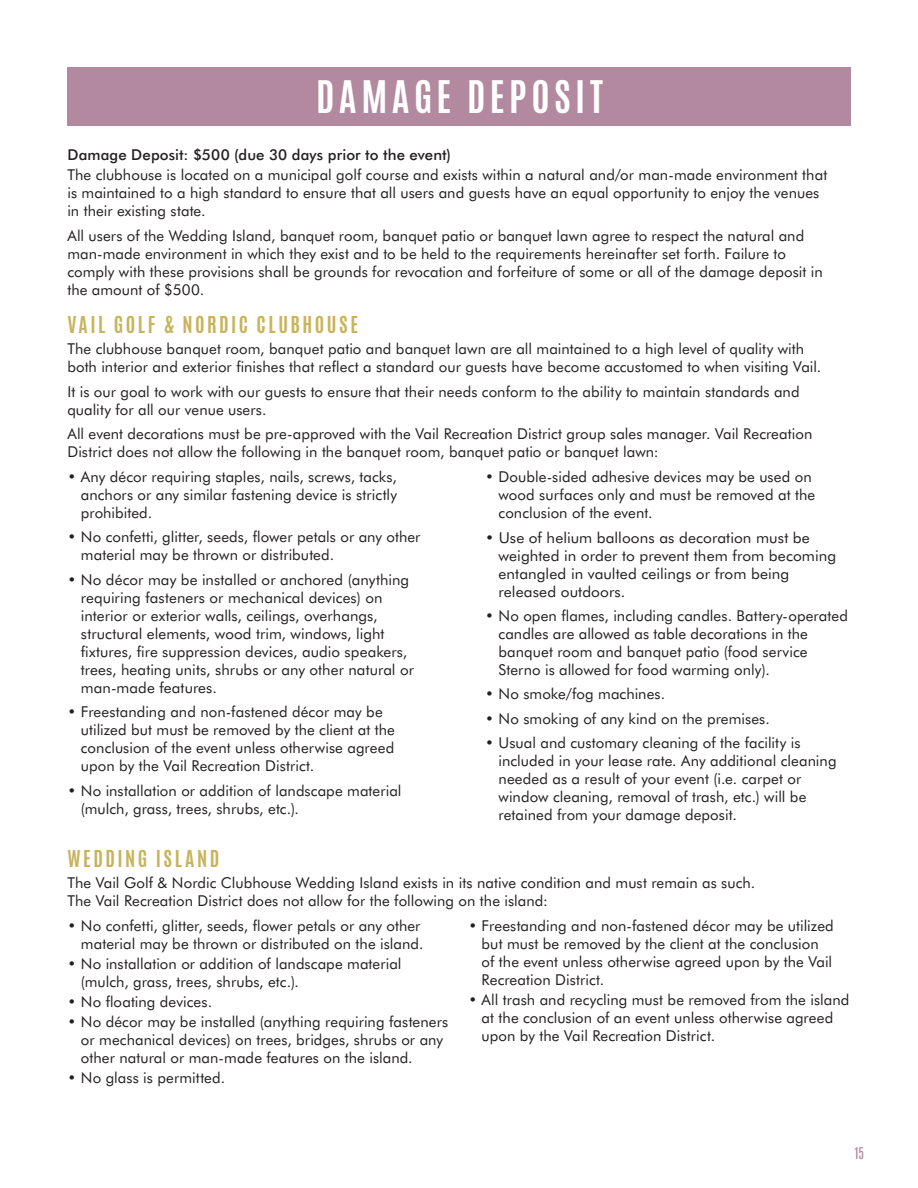
<style>
.page{position:relative;width:918px;height:1188px;background:#fff}
.page>*{position:absolute;margin:0;border:0;box-sizing:border-box;transform-origin:0 0}
.t1{font:700 37.5px "Antonio";letter-spacing:.12em;color:#fff}
.t2{font:700 19.5px "Antonio";letter-spacing:.125em;color:#c7b45b}
.t3{font:15px/18px "Futura BT";letter-spacing:.005em;color:#231f20}
.t4{font:500 15px "Futura BT";letter-spacing:.005em;color:#231f20}
.t5{font:13.5px "Antonio";color:#b2899e}
</style>
<div class="page">
<div style="left:68px;top:68px;width:783px;height:58px;background:#b2899e"></div>
<h1 class="t1" style="left:316px;top:69px;width:289px">DAMAGE DEPOSIT</h1>
<p class="t4" style="left:67px;top:146px;width:385px">Damage Deposit: $500 (due 30 days prior to the event)</p>
<p class="t3" style="left:67px;top:166px;width:761px">The clubhouse is located on a municipal golf course and exists within a natural and/or man-made environment that is maintained to a high standard to ensure that all users and guests have an equal opportunity to enjoy the venues in their existing state.</p>
<p class="t3" style="left:67px;top:226px;width:757px">All users of the Wedding Island, banquet room, banquet patio or banquet lawn agree to respect the natural and man-made environment in which they exist and to be held to the requirements hereinafter set forth. Failure to comply with these provisions shall be grounds for revocation and forfeiture of some or all of the damage deposit in the amount of $500.</p>
<h2 class="t2" style="left:67px;top:310px;width:292px">VAIL GOLF &amp; NORDIC CLUBHOUSE</h2>
<p class="t3" style="left:67px;top:340px;width:756px">The clubhouse banquet room, banquet patio and banquet lawn are all maintained to a high level of quality with both interior and exterior finishes that reflect a standard our guests have become accustomed to when visiting Vail.</p>
<p class="t3" style="left:67px;top:382px;width:734px">It is our goal to work with our guests to ensure that their needs conform to the ability to maintain standards and quality for all our venue users.</p>
<p class="t3" style="left:67px;top:425px;width:746px">All event decorations must be pre-approved with the Vail Recreation District group sales manager. Vail Recreation<br>District does not allow the following in the banquet room, banquet patio or banquet lawn:</p>
<p class="t3" style="left:81px;top:468px;width:318px;text-align:justify;text-indent:-13px">• Any décor requiring staples, nails, screws, tacks, anchors or any similar fastening device is strictly prohibited.</p>
<p class="t3" style="left:81px;top:528px;width:341px;text-indent:-13px">• No confetti, glitter, seeds, flower petals or any other material may be thrown or distributed.</p>
<p class="t3" style="left:81px;top:571px;width:335px;text-indent:-13px">• No décor may be installed or anchored (anything requiring fasteners or mechanical devices) on interior or exterior walls, ceilings, overhangs, structural elements, wood trim, windows, light fixtures, fire suppression devices, audio speakers, trees, heating units, shrubs or any other natural or man-made features.</p>
<p class="t3" style="left:81px;top:703px;width:315px;text-indent:-13px">• Freestanding and non-fastened décor may be utilized but must be removed by the client at the conclusion of the event unless otherwise agreed upon by the Vail Recreation District.</p>
<p class="t3" style="left:81px;top:781px;width:322px;text-indent:-13px">• No installation or addition of landscape material (mulch, grass, trees, shrubs, etc.).</p>
<p class="t3" style="left:499px;top:468px;width:318px;text-indent:-13px">• Double-sided adhesive devices may be used on wood surfaces only and must be removed at the conclusion of the event.</p>
<p class="t3" style="left:499px;top:528px;width:339px;text-indent:-14px">• Use of helium balloons as decoration must be weighted in order to prevent them from becoming entangled in vaulted ceilings or from being released outdoors.</p>
<p class="t3" style="left:499px;top:607px;width:351px;text-indent:-13px">• No open flames, including candles. Battery-operated candles are allowed as table decorations in the banquet room and banquet patio (food service Sterno is allowed for food warming only).</p>
<p class="t3" style="left:485px;top:685px;width:181px">• No smoke/fog machines.</p>
<p class="t3" style="left:485px;top:709px;width:286px">• No smoking of any kind on the premises.</p>
<p class="t3" style="left:499px;top:734px;width:339px;text-indent:-13px">• Usual and customary cleaning of the facility is included in your lease rate. Any additional cleaning needed as a result of your event (i.e. carpet or window cleaning, removal of trash, etc.) will be retained from your damage deposit.</p>
<h2 class="t2" style="left:67px;top:844px;width:154px">WEDDING ISLAND</h2>
<p class="t3" style="left:67px;top:874px;width:689px">The Vail Golf &amp; Nordic Clubhouse Wedding Island exists in its native condition and must remain as such.<br>The Vail Recreation District does not allow for the following on the island:</p>
<p class="t3" style="left:68px;top:916px;width:357px;text-align:right">• No confetti, glitter, seeds, flower petals or any other material may be thrown or distributed on the island.</p>
<p class="t3" style="left:81px;top:954px;width:322px;text-indent:-13px">• No installation or addition of landscape material (mulch, grass, trees, shrubs, etc.).</p>
<p class="t3" style="left:68px;top:993px;width:146px">• No floating devices.</p>
<p class="t3" style="left:81px;top:1013px;width:369px;text-indent:-13px">• No décor may be installed (anything requiring fasteners or mechanical devices) on trees, bridges, shrubs or any other natural or man-made features on the island.</p>
<p class="t3" style="left:68px;top:1069px;width:159px">• No glass is permitted.</p>
<p class="t3" style="left:482px;top:916px;width:354px;text-indent:-13px">• Freestanding and non-fastened décor may be utilized but must be removed by the client at the conclusion of the event unless otherwise agreed upon by the Vail Recreation District.</p>
<p class="t3" style="left:482px;top:990px;width:369px;text-indent:-13px">• All trash and recycling must be removed from the island at the conclusion of an event unless otherwise agreed upon by the Vail Recreation District.</p>
<p class="t5" style="left:854px;top:1143px;width:12px">15</p>
</div>
